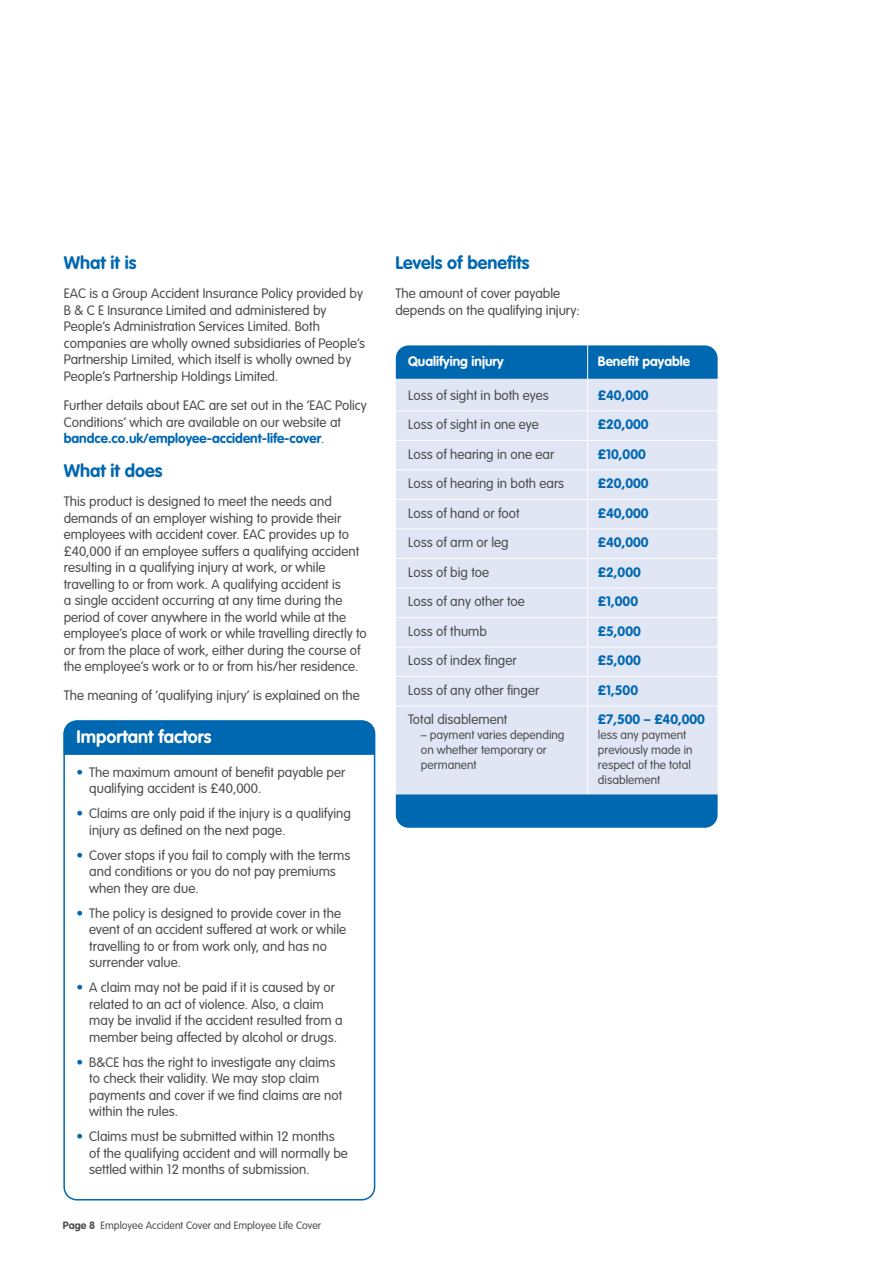
<style>
.page{position:relative;width:893px;height:1263px;background:#fff}
.page>*{position:absolute;margin:0;border:0;box-sizing:border-box;transform-origin:0 0}
.t1{font:700 18px "VAG Rounded Std";color:#0067b1}
.t2{font:700 18px "VAG Rounded Std";color:#fff}
.t3{font:300 13.5px/16.5px "VAG Rounded Std";color:#4d4d4f}
.t4{font:700 13.5px "VAG Rounded Std";color:#0067b1}
.t5{font:700 13.5px "VAG Rounded Std";color:#fff}
.t6{font:300 12px/15px "VAG Rounded Std";color:#4d4d4f}
.t7{font:300 10.5px "VAG Rounded Std";color:#4d4d4f}
.s1{font-weight:700;color:#0067b1}
.s2{color:#0067b1}
.s3{font-weight:700}
</style>
<div class="page">
<div style="left:63px;top:720px;width:312px;height:480px;border:2px solid #0067b1;border-radius:13px"></div>
<div style="left:63px;top:720px;width:312px;height:35px;background:#0067b1"></div>
<div style="left:396px;top:345px;width:322px;height:478px;background:#e0e6f4;border-radius:13px"></div>
<svg style="left:396px;top:345px;width:322px;height:34px;background:#066bb3"></svg>
<hr style="left:395px;top:410px;width:323px;height:1px;background:#fff">
<hr style="left:395px;top:440px;width:323px;height:1px;background:#fff">
<hr style="left:395px;top:469px;width:323px;height:1px;background:#fff">
<hr style="left:395px;top:499px;width:323px;height:1px;background:#fff">
<hr style="left:395px;top:528px;width:323px;height:1px;background:#fff">
<hr style="left:395px;top:558px;width:323px;height:1px;background:#fff">
<hr style="left:395px;top:587px;width:323px;height:1px;background:#fff">
<hr style="left:395px;top:617px;width:323px;height:1px;background:#fff">
<hr style="left:395px;top:646px;width:323px;height:1px;background:#fff">
<hr style="left:395px;top:676px;width:323px;height:1px;background:#fff">
<hr style="left:395px;top:705px;width:323px;height:1px;background:#fff">
<hr style="left:587px;top:344px;width:1px;height:452px;background:#fff">
<div style="left:396px;top:794px;width:322px;height:34px;background:#0067b1"></div>
<h1 class="t1" style="left:64px;top:252px;width:74px">What it is</h1>
<p class="t3" style="left:64px;top:286px;width:303px">EAC is a Group Accident Insurance Policy provided by B &amp; C E Insurance Limited and administered by People’s Administration Services Limited. Both companies are wholly owned subsidiaries of People’s Partnership Limited, which itself is wholly owned by People’s Partnership Holdings Limited.</p>
<p class="t3" style="left:64px;top:397px;width:305px">Further details about EAC are set out in the ‘EAC Policy<br>Conditions’ which are available on our website at <span class="s1">bandce.co.uk/employee-accident-life-cover</span>.</p>
<h1 class="t1" style="left:64px;top:460px;width:100px">What it does</h1>
<p class="t3" style="left:64px;top:494px;width:305px">This product is designed to meet the needs and demands of an employer wishing to provide their employees with accident cover. EAC provides up to £40,000 if an employee suffers a qualifying accident resulting in a qualifying injury at work, or while travelling to or from work. A qualifying accident is<br>a single accident occurring at any time during the period of cover anywhere in the world while at the employee’s place of work or while travelling directly to or from the place of work, either during the course of the employee’s work or to or from his/her residence.</p>
<p class="t3" style="left:64px;top:688px;width:298px">The meaning of ‘qualifying injury’ is explained on the</p>
<h1 class="t2" style="left:77px;top:726px;width:136px">Important factors</h1>
<p class="t3" style="left:89px;top:764px;width:258px;text-indent:-13px"><span class="s2">•</span> The maximum amount of benefit payable per qualifying accident is £40,000.</p>
<p class="t3" style="left:89px;top:805px;width:263px;text-indent:-13px"><span class="s2">•</span> Claims are only paid if the injury is a qualifying injury as defined on the next page.</p>
<p class="t3" style="left:89px;top:847px;width:263px;text-indent:-13px"><span class="s2">•</span> Cover stops if you fail to comply with the terms and conditions or you do not pay premiums when they are due.</p>
<p class="t3" style="left:89px;top:905px;width:258px;text-indent:-13px"><span class="s2">•</span> The policy is designed to provide cover in the event of an accident suffered at work or while travelling to or from work only, and has no surrender value.</p>
<p class="t3" style="left:89px;top:979px;width:255px;text-indent:-13px"><span class="s2">•</span> A claim may not be paid if it is caused by or related to an act of violence. Also, a claim may be invalid if the accident resulted from a member being affected by alcohol or drugs.</p>
<p class="t3" style="left:89px;top:1054px;width:254px;text-indent:-13px"><span class="s2">•</span> B&amp;CE has the right to investigate any claims to check their validity. We may stop claim payments and cover if we find claims are not within the rules.</p>
<p class="t3" style="left:89px;top:1128px;width:260px;text-indent:-13px"><span class="s2">•</span> Claims must be submitted within 12 months of the qualifying accident and will normally be settled within 12 months of submission.</p>
<p class="t7" style="left:63px;top:1219px;width:260px"><span class="s3">Page 8</span> Employee Accident Cover and Employee Life Cover</p>
<h1 class="t1" style="left:395px;top:252px;width:135px">Levels of benefits</h1>
<p class="t3" style="left:395px;top:286px;width:186px">The amount of cover payable depends on the qualifying injury:</p>
<p class="t5" style="left:408px;top:353px;width:97px">Qualifying injury</p>
<p class="t5" style="left:598px;top:353px;width:94px">Benefit payable</p>
<p class="t3" style="left:408px;top:387px;width:142px">Loss of sight in both eyes</p>
<p class="t4" style="left:598px;top:387px;width:52px">£40,000</p>
<p class="t3" style="left:408px;top:417px;width:132px">Loss of sight in one eye</p>
<p class="t4" style="left:598px;top:417px;width:52px">£20,000</p>
<p class="t3" style="left:408px;top:446px;width:148px">Loss of hearing in one ear</p>
<p class="t4" style="left:598px;top:446px;width:49px">£10,000</p>
<p class="t3" style="left:408px;top:476px;width:158px">Loss of hearing in both ears</p>
<p class="t4" style="left:598px;top:476px;width:52px">£20,000</p>
<p class="t3" style="left:408px;top:505px;width:113px">Loss of hand or foot</p>
<p class="t4" style="left:598px;top:505px;width:52px">£40,000</p>
<p class="t3" style="left:408px;top:535px;width:102px">Loss of arm or leg</p>
<p class="t4" style="left:598px;top:535px;width:52px">£40,000</p>
<p class="t3" style="left:408px;top:564px;width:82px">Loss of big toe</p>
<p class="t4" style="left:598px;top:564px;width:44px">£2,000</p>
<p class="t3" style="left:408px;top:594px;width:118px">Loss of any other toe</p>
<p class="t4" style="left:598px;top:594px;width:42px">£1,000</p>
<p class="t3" style="left:408px;top:623px;width:80px">Loss of thumb</p>
<p class="t4" style="left:598px;top:623px;width:44px">£5,000</p>
<p class="t3" style="left:408px;top:653px;width:110px">Loss of index finger</p>
<p class="t4" style="left:598px;top:653px;width:44px">£5,000</p>
<p class="t3" style="left:408px;top:682px;width:133px">Loss of any other finger</p>
<p class="t4" style="left:598px;top:682px;width:42px">£1,500</p>
<p class="t3" style="left:408px;top:712px;width:101px">Total disablement</p>
<p class="t4" style="left:598px;top:712px;width:108px">£7,500 – £40,000</p>
<p class="t6" style="left:421px;top:728px;width:145px">– payment varies depending</p>
<p class="t6" style="left:598px;top:728px;width:90px">less any payment</p>
<p class="t6" style="left:421px;top:743px;width:127px">on whether temporary or</p>
<p class="t6" style="left:598px;top:743px;width:96px">previously made in</p>
<p class="t6" style="left:421px;top:758px;width:57px">permanent</p>
<p class="t6" style="left:598px;top:758px;width:94px">respect of the total disablement</p>
</div>
